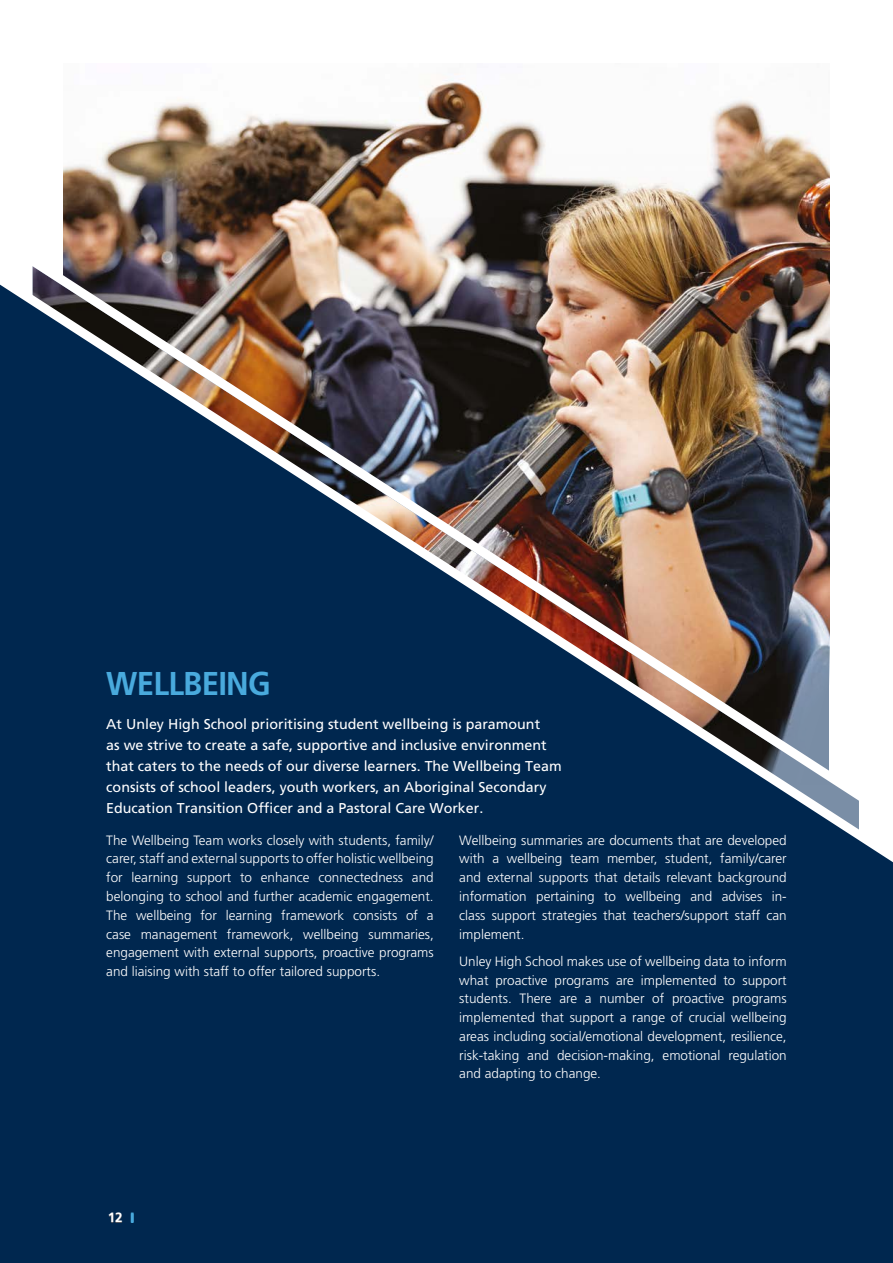
<style>
.page{position:relative;width:893px;height:1263px;background:#fff}
.page>*{position:absolute;margin:0;border:0;box-sizing:border-box;transform-origin:0 0}
.t1{font:700 33px "Frutiger";letter-spacing:-.025em;color:#49aadd;scale:.95 1}
.t2{font:14.25px/21px "Frutiger";color:#fff}
.t3{font:300 13.5px/18.8px "Frutiger";color:#fff;text-align:justify}
.t4{font:700 13.5px "Frutiger";color:#fff}
.s1{font-weight:900;color:#49aadd}
</style>
<div class="page">
<img style="left:64px;top:73px;width:765px;height:168px">
<img style="left:0;top:252px;width:893px;height:1011px">
<h1 class="t1" style="left:106px;top:665px;width:175px">WELLBEING</h1>
<p class="t2" style="left:106px;top:714px;width:457px">At Unley High School prioritising student wellbeing is paramount<br>as we strive to create a safe, supportive and inclusive environment that caters to the needs of our diverse learners. The Wellbeing Team consists of school leaders, youth workers, an Aboriginal Secondary Education Transition Officer and a Pastoral Care Worker.</p>
<p class="t3" style="left:106px;top:831px;width:329px">The Wellbeing Team works closely with students, family/ carer, staff and external supports to offer holistic wellbeing for learning support to enhance connectedness and belonging to school and further academic engagement.<br>The wellbeing for learning framework consists of a case management framework, wellbeing summaries, engagement with external supports, proactive programs and liaising with staff to offer tailored supports.</p>
<p class="t3" style="left:459px;top:831px;width:329px">Wellbeing summaries are documents that are developed with a wellbeing team member, student, family/carer and external supports that details relevant background information pertaining to wellbeing and advises in&shy;class support strategies that teachers/support staff can implement.</p>
<p class="t3" style="left:459px;top:952px;width:329px">Unley High School makes use of wellbeing data to inform what proactive programs are implemented to support students. There are a number of proactive programs implemented that support a range of crucial wellbeing areas including social/emotional development, resilience, risk-taking and decision-making, emotional regulation and adapting to change.</p>
<p class="t4" style="left:108px;top:1210px;width:29px">12 <span class="s1">I</span></p>
</div>
